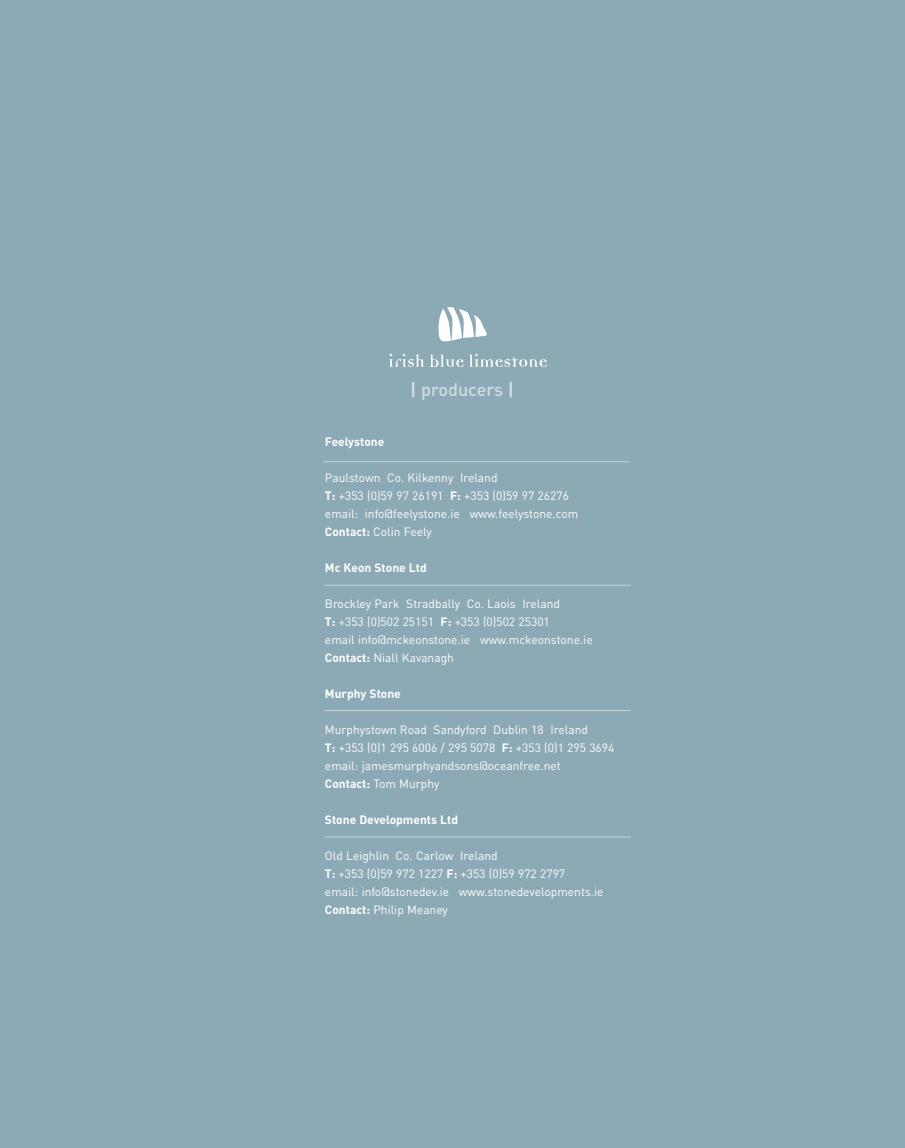
<style>
.page{position:relative;width:905px;height:1148px;background:#fff}
.page>*{position:absolute;margin:0;border:0;box-sizing:border-box;transform-origin:0 0}
.t1{font:500 18px "DIN";color:#d1dce2}
.t2{font:12px/18px "DIN";color:#fff}
.t3{font:700 12px "DIN";color:#fff}
.s1{font-weight:700}
</style>
<div class="page">
<div style="left:0;top:0;width:904px;height:1148px;background:#8ca9b6"></div>
<svg style="left:438px;top:307px;width:49px;height:35px"></svg>
<svg style="left:389px;top:354px;width:74px;height:13px"></svg>
<svg style="left:469px;top:354px;width:78px;height:13px"></svg>
<hr style="left:323px;top:461px;width:306px;height:1px;background:#c5d4da">
<hr style="left:324px;top:585px;width:307px;height:1px;background:#c5d4da">
<hr style="left:324px;top:710px;width:307px;height:1px;background:#c5d4da">
<hr style="left:324px;top:836px;width:307px;height:1px;background:#c5d4da">
<h1 class="t1" style="left:410px;top:383px;width:105px"><span class="s1">|</span> producers <span class="s1">|</span></h1>
<p class="t3" style="left:325px;top:437px;width:61px">Feelystone</p>
<p class="t2" style="left:325px;top:470px;width:255px">Paulstown Co. Kilkenny Ireland<br><span class="s1">T:</span> +353 (0)59 97 26191 <span class="s1">F:</span> +353 (0)59 97 26276 email: info@feelystone.ie www.feelystone.com <span class="s1">Contact:</span> Colin Feely</p>
<p class="t3" style="left:325px;top:563px;width:103px">Mc Keon Stone Ltd</p>
<p class="t2" style="left:325px;top:596px;width:269px">Brockley Park Stradbally Co. Laois Ireland<br><span class="s1">T:</span> +353 (0)502 25151 <span class="s1">F:</span> +353 (0)502 25301<br>email info@mckeonstone.ie www.mckeonstone.ie <span class="s1">Contact:</span> Niall Kavanagh</p>
<p class="t3" style="left:325px;top:689px;width:77px">Murphy Stone</p>
<p class="t2" style="left:325px;top:722px;width:291px">Murphystown Road Sandyford Dublin 18 Ireland<br><span class="s1">T:</span> +353 (0)1 295 6006 / 295 5078 <span class="s1">F:</span> +353 (0)1 295 3694 email: jamesmurphyandsons@oceanfree.net<br><span class="s1">Contact:</span> Tom Murphy</p>
<p class="t3" style="left:325px;top:815px;width:135px">Stone Developments Ltd</p>
<p class="t2" style="left:325px;top:848px;width:280px">Old Leighlin Co. Carlow Ireland<br><span class="s1">T:</span> +353 (0)59 972 1227 <span class="s1">F:</span> +353 (0)59 972 2797<br>email: info@stonedev.ie www.stonedevelopments.ie <span class="s1">Contact:</span> Philip Meaney</p>
</div>
